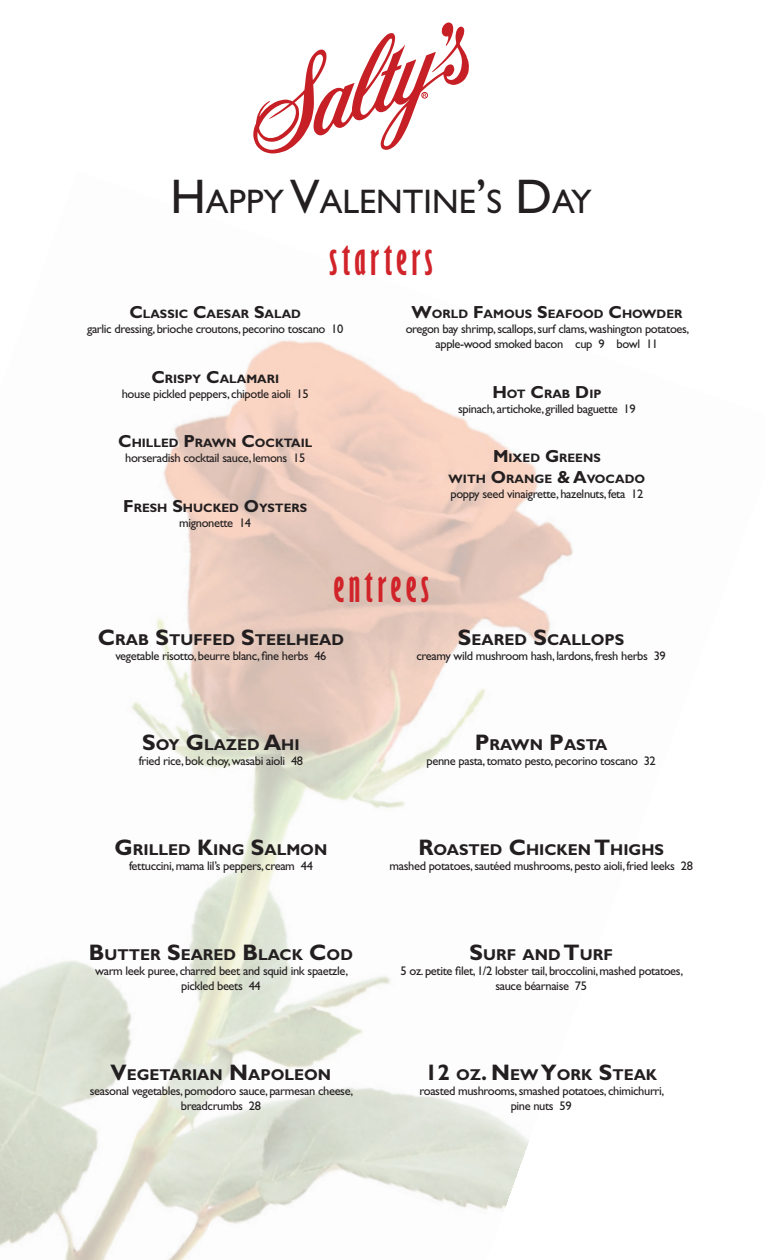
<style>
.page{position:relative;width:765px;height:1260px;background:#fff}
.page>*{position:absolute;margin:0;border:0;box-sizing:border-box;transform-origin:0 0}
.t1{font:41.25px "Gill Sans Std Bold Extra Cond";letter-spacing:.11em;color:#d1232a}
.t2{font:34.12px "Gill Sans Std";color:#231f20}
.t3{font:700 15.75px "Gill Sans Std";color:#231f20}
.t4{font:12.5px/15px "Gill Sans Std";letter-spacing:-.03em;color:#231f20;text-align:center}
.t5{font:700 12.25px/21.2px "Gill Sans Std";color:#231f20;text-align:center}
.s1{font-size:48.75px}
.s2{font-size:17.5px}
.s3{font-size:22.5px}
</style>
<div class="page">
<img style="left:0;top:340px;width:573px;height:920px">
<svg style="left:253px;top:22px;width:216px;height:132px"></svg>
<svg style="left:262px;top:652px;width:5px;height:8px"></svg>
<svg style="left:455px;top:967px;width:6px;height:8px"></svg>
<h2 class="t2" style="left:170px;top:182px;width:423px"><span class="s1">H</span>APPY <span class="s1">V</span>ALENTINE<span class="s1">’</span>S <span class="s1">D</span>AY</h2>
<h1 class="t1" style="left:330px;top:234px;width:105px">starters</h1>
<p class="t5" style="left:129px;top:304px;width:173px"><span class="s2">C</span>LASSIC <span class="s2">C</span>AESAR <span class="s2">S</span>ALAD</p>
<p class="t4" style="left:87px;top:322px;width:258px">garlic dressing, brioche croutons, pecorino toscano 10</p>
<p class="t5" style="left:151px;top:368px;width:129px"><span class="s2">C</span>RISPY <span class="s2">C</span>ALAMARI</p>
<p class="t4" style="left:122px;top:386px;width:189px">house pickled peppers, chipotle aioli 15</p>
<p class="t5" style="left:118px;top:432px;width:196px"><span class="s2">C</span>HILLED <span class="s2">P</span>RAWN <span class="s2">C</span>OCKTAIL</p>
<p class="t4" style="left:125px;top:451px;width:182px">horseradish cocktail sauce, lemons 15</p>
<p class="t5" style="left:123px;top:497px;width:185px"><span class="s2">F</span>RESH <span class="s2">S</span>HUCKED <span class="s2">O</span>YSTERS</p>
<p class="t4" style="left:179px;top:515px;width:73px">mignonette 14</p>
<p class="t5" style="left:411px;top:304px;width:273px"><span class="s2">W</span>ORLD <span class="s2">F</span>AMOUS <span class="s2">S</span>EAFOOD <span class="s2">C</span>HOWDER</p>
<p class="t4" style="left:406px;top:322px;width:285px">oregon bay shrimp, scallops, surf clams, washington potatoes, apple-wood smoked bacon cup 9 bowl 11</p>
<p class="t5" style="left:492px;top:383px;width:111px"><span class="s2">H</span>OT <span class="s2">C</span>RAB <span class="s2">D</span>IP</p>
<p class="t4" style="left:458px;top:401px;width:179px">spinach, artichoke, grilled baguette 19</p>
<p class="t5" style="left:449px;top:447px;width:198px"><span class="s2">M</span>IXED <span class="s2">G</span>REENS<br>WITH <span class="s2">O</span>RANGE <span class="s2">&amp; A</span>VOCADO</p>
<p class="t4" style="left:450px;top:487px;width:194px">poppy seed vinaigrette, hazelnuts, feta 12</p>
<h1 class="t1" style="left:333px;top:561px;width:97px">entrees</h1>
<p class="t3" style="left:98px;top:631px;width:248px"><span class="s3">C</span>RAB <span class="s3">S</span>TUFFED <span class="s3">S</span>TEELHEAD</p>
<p class="t4" style="left:115px;top:649px;width:213px">vegetable risotto, beurre blanc, ne herbs 46</p>
<p class="t3" style="left:458px;top:631px;width:168px"><span class="s3">S</span>EARED <span class="s3">S</span>CALLOPS</p>
<p class="t4" style="left:417px;top:649px;width:251px">creamy wild mushroom hash, lardons, fresh herbs 39</p>
<p class="t3" style="left:142px;top:736px;width:159px"><span class="s3">S</span>OY <span class="s3">G</span>LAZED <span class="s3">A</span>HI</p>
<p class="t4" style="left:139px;top:754px;width:166px">fried rice, bok choy, wasabi aioli 48</p>
<p class="t3" style="left:475px;top:736px;width:134px"><span class="s3">P</span>RAWN <span class="s3">P</span>ASTA</p>
<p class="t4" style="left:427px;top:754px;width:231px">penne pasta, tomato pesto, pecorino toscano 32</p>
<p class="t3" style="left:115px;top:841px;width:214px"><span class="s3">G</span>RILLED <span class="s3">K</span>ING <span class="s3">S</span>ALMON</p>
<p class="t4" style="left:129px;top:859px;width:185px">fettuccini, mama lil’s peppers, cream 44</p>
<p class="t3" style="left:418px;top:841px;width:247px"><span class="s3">R</span>OASTED <span class="s3">C</span>HICKEN <span class="s3">T</span>HIGHS</p>
<p class="t4" style="left:390px;top:859px;width:305px">mashed potatoes, sautéed mushrooms, pesto aioli, fried leeks 28</p>
<p class="t3" style="left:89px;top:946px;width:266px"><span class="s3">B</span>UTTER <span class="s3">S</span>EARED <span class="s3">B</span>LACK <span class="s3">C</span>OD</p>
<p class="t4" style="left:95px;top:964px;width:254px">warm leek puree, charred beet and squid ink spaetzle, pickled beets 44</p>
<p class="t3" style="left:470px;top:946px;width:145px"><span class="s3">S</span>URF AND <span class="s3">T</span>URF</p>
<p class="t4" style="left:401px;top:964px;width:284px">5 oz. petite let, 1/2 lobster tail, broccolini, mashed potatoes, sauce béarnaise 75</p>
<p class="t3" style="left:111px;top:1066px;width:222px"><span class="s3">V</span>EGETARIAN <span class="s3">N</span>APOLEON</p>
<p class="t4" style="left:90px;top:1084px;width:265px">seasonal vegetables, pomodoro sauce, parmesan cheese, breadcrumbs 28</p>
<p class="t3" style="left:425px;top:1066px;width:234px"><span class="s3">12</span> OZ<span class="s3">. N</span>EW <span class="s3">Y</span>ORK <span class="s3">S</span>TEAK</p>
<p class="t4" style="left:420px;top:1084px;width:246px">roasted mushrooms, smashed potatoes, chimichurri, pine nuts 59</p>
</div>
